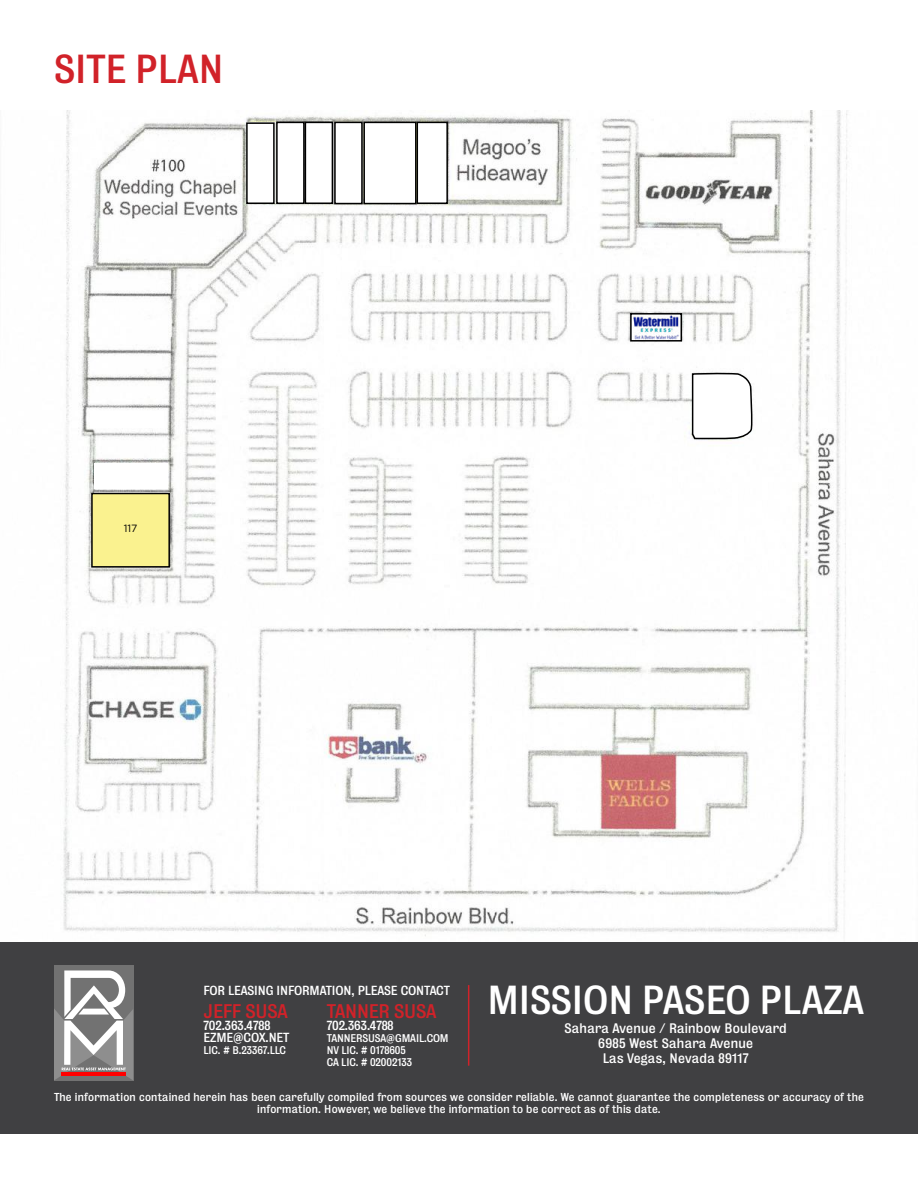
<style>
.page{position:relative;width:918px;height:1188px;background:#fff}
.page>*{position:absolute;margin:0;border:0;box-sizing:border-box;transform-origin:0 0}
.t1{font:36.9px "Bureau Grot Five Three";color:#fff}
.t2{font:36.9px "Bureau Grot Five Three";color:#d12229}
.t3{font:18px "Bureau Grot Five Three";letter-spacing:-.01em;color:#d12229}
.t4{font:12.6px/15.1px "Bureau Grot Five Three";letter-spacing:.02em;color:#fff;text-align:center}
.t5{font:12px/12px "Bureau Grot Five Three";letter-spacing:-.01em;color:#fff}
.t6{font:10.5px/12.6px "Bureau Grot Five Three";letter-spacing:.02em;color:#fff;text-align:center}
.t7{font:10.5px "Gotham HTF";color:#000}
.t8{font:10.2px/12px "Bureau Grot Five Three";letter-spacing:-.01em;color:#fff}
</style>
<div class="page">
<img style="left:0;top:110px;width:918px;height:833px">
<div style="left:90px;top:411px;width:74px;height:17px;background:#fff"></div>
<div style="left:91px;top:493px;width:79px;height:75px;background:#faf28f;border:2px solid #000"></div>
<hr style="left:275px;top:122px;width:3px;height:80px;background:#cacec5">
<div style="left:332px;top:122px;width:31px;height:81px;background:#a7a7a7"></div>
<div style="left:247px;top:123px;width:27px;height:80px;background:#fff"></div>
<div style="left:246px;top:122px;width:29px;height:82px;border:2px solid #000"></div>
<div style="left:364px;top:122px;width:52px;height:82px;background:#fff"></div>
<div style="left:363px;top:122px;width:54px;height:82px;border:2px solid #000"></div>
<div style="left:417px;top:122px;width:30px;height:81px;background:#fff"></div>
<div style="left:417px;top:122px;width:31px;height:82px;border:2px solid #000"></div>
<div style="left:0;top:943px;width:918px;height:191px;background:#404042"></div>
<hr style="left:468px;top:985px;width:1px;height:81px;background:#d12229">
<div style="left:54px;top:965px;width:79px;height:115px;background:#727272"></div>
<svg style="left:54px;top:970px;width:79px;height:110px"></svg>
<div style="left:276px;top:122px;width:29px;height:82px;background:#fff;border:2px solid #000"></div>
<svg style="left:691px;top:373px;width:62px;height:72px"></svg>
<div style="left:334px;top:122px;width:29px;height:82px;background:#fff;border:2px solid #000"></div>
<div style="left:305px;top:122px;width:28px;height:82px;background:#fff;border:2px solid #000"></div>
<svg style="left:629px;top:312px;width:54px;height:30px"></svg>
<img style="left:633px;top:315px;width:46px;height:24px">
<div style="left:94px;top:464px;width:74px;height:25px;background:#fff"></div>
<h1 class="t2" style="left:54px;top:48px;width:171px">SITE PLAN</h1>
<p class="t7" style="left:124px;top:523px;width:15px">117</p>
<p class="t5" style="left:204px;top:984px;width:248px">FOR LEASING INFORMATION, PLEASE CONTACT</p>
<h2 class="t3" style="left:204px;top:1000px;width:86px">JEFF SUSA</h2>
<p class="t5" style="left:204px;top:1019px;width:87px">702.363.4788<br>EZME@COX.NET</p>
<p class="t8" style="left:204px;top:1044px;width:84px">LIC. # B.23367.LLC</p>
<h2 class="t3" style="left:327px;top:1000px;width:111px">TANNER SUSA</h2>
<p class="t5" style="left:327px;top:1019px;width:68px">702.363.4788</p>
<p class="t8" style="left:327px;top:1032px;width:123px">TANNERSUSA@GMAIL.COM<br>NV LIC. # 0178605<br>CA LIC. # 02002133</p>
<h1 class="t1" style="left:487px;top:979px;width:378px">MISSION PASEO PLAZA</h1>
<p class="t4" style="left:564px;top:1020px;width:224px">Sahara Avenue / Rainbow Boulevard<br>6985 West Sahara Avenue<br>Las Vegas, Nevada 89117</p>
<p class="t6" style="left:54px;top:1090px;width:812px">The information contained herein has been carefully compiled from sources we consider reliable. We cannot guarantee the completeness or accuracy of the information. However, we believe the information to be correct as of this date.</p>
</div>
